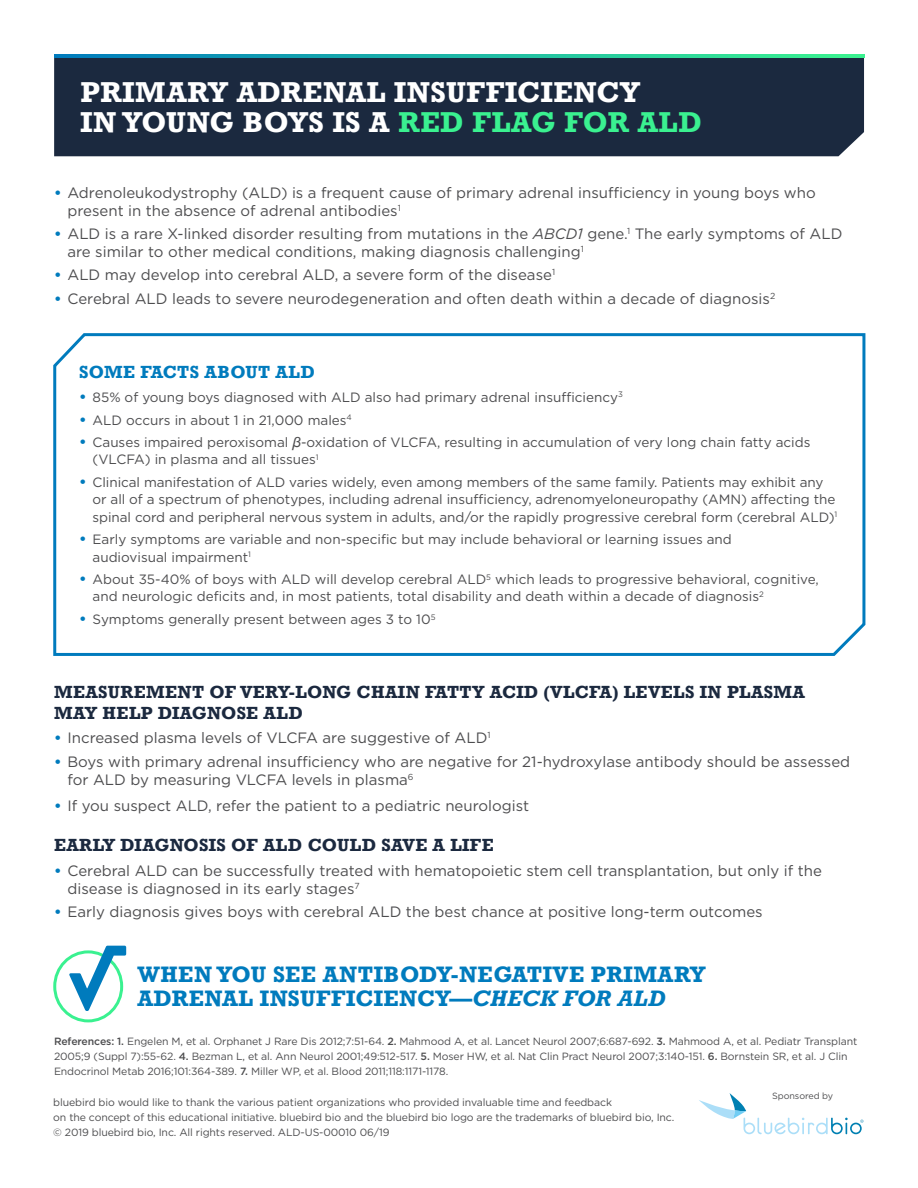
<style>
.page{position:relative;width:918px;height:1188px;background:#fff}
.page>*{position:absolute;margin:0;border:0;box-sizing:border-box;transform-origin:0 0}
.t1{font:700 27px/30px "Rockwell";letter-spacing:.025em;color:#fff}
.t2{font:700 21px/24px "Rockwell";letter-spacing:.025em;color:#007bbd}
.t3{font:700 16.5px/21px "Rockwell";letter-spacing:.025em;color:#1b293f}
.t4{font:700 16.5px "Rockwell";letter-spacing:.025em;color:#007bbd}
.t5{font:15px/18px "Gotham";color:#4d4d4f}
.t6{font:13.5px/17.2px "Gotham";color:#4d4d4f}
.t7{font:10.5px/15px "Gotham";letter-spacing:-.01em;color:#4d4d4f}
.t8{font:9px "Gotham";letter-spacing:-.01em;color:#4d4d4f}
.s1{color:#3af190}
.s2{font-weight:700;color:#007bbd}
.s3{font-style:italic}
.s4{font-weight:700;font-size:15px;color:#007bbd}
.s5{font-family:"Rockwell";font-style:italic}
.s6{font-weight:500}
</style>
<div class="page">
<svg style="left:699px;top:1093px;width:164px;height:41px"></svg>
<div style="left:54px;top:58px;width:810px;height:98px;background:#1b293f"></div>
<svg style="left:54px;top:54px;width:810px;height:4px;background:#1db7a6"></svg>
<svg style="left:53px;top:333px;width:813px;height:323px"></svg>
<div style="left:53px;top:950px;width:70px;height:72px;border:3px solid #3af190;border-radius:50%"></div>
<svg style="left:69px;top:946px;width:57px;height:65px"></svg>
<h1 class="t1" style="left:81px;top:77px;width:623px">PRIMARY ADRENAL INSUFFICIENCY<br>IN YOUNG BOYS IS A <span class="s1">RED FLAG FOR ALD</span></h1>
<p class="t5" style="left:68px;top:183px;width:750px;text-indent:-14px"><span class="s2">•</span> Adrenoleukodystrophy (ALD) is a frequent cause of primary adrenal insufficiency in young boys who present in the absence of adrenal antibodies<sup>1</sup></p>
<p class="t5" style="left:68px;top:224px;width:776px;text-indent:-14px"><span class="s2">•</span> ALD is a rare X-linked disorder resulting from mutations in the <span class="s3">ABCD1</span> gene.<sup>1</sup> The early symptoms of ALD are similar to other medical conditions, making diagnosis challenging<sup>1</sup></p>
<p class="t5" style="left:54px;top:266px;width:503px"><span class="s2">•</span> ALD may develop into cerebral ALD, a severe form of the disease<sup>1</sup></p>
<p class="t5" style="left:54px;top:289px;width:723px"><span class="s2">•</span> Cerebral ALD leads to severe neurodegeneration and often death within a decade of diagnosis<sup>2</sup></p>
<p class="t4" style="left:79px;top:361px;width:237px">SOME FACTS ABOUT ALD</p>
<p class="t6" style="left:79px;top:388px;width:545px"><span class="s4">•</span> 85% of young boys diagnosed with ALD also had primary adrenal insufficiency<sup>3</sup></p>
<p class="t6" style="left:79px;top:411px;width:274px"><span class="s4">•</span> ALD occurs in about 1 in 21,000 males<sup>4</sup></p>
<p class="t6" style="left:93px;top:434px;width:719px;text-indent:-14px"><span class="s4">•</span> Causes impaired peroxisomal <span class="s5">β</span>-oxidation of VLCFA, resulting in accumulation of very long chain fatty acids (VLCFA) in plasma and all tissues<sup>1</sup></p>
<p class="t6" style="left:93px;top:473px;width:746px;text-indent:-14px"><span class="s4">•</span> Clinical manifestation of ALD varies widely, even among members of the same family. Patients may exhibit any or all of a spectrum of phenotypes, including adrenal insufficiency, adrenomyeloneuropathy (AMN) affecting the spinal cord and peripheral nervous system in adults, and/or the rapidly progressive cerebral form (cerebral ALD)<sup>1</sup></p>
<p class="t6" style="left:93px;top:531px;width:641px;text-indent:-14px"><span class="s4">•</span> Early symptoms are variable and non-specific but may include behavioral or learning issues and audiovisual impairment<sup>1</sup></p>
<p class="t6" style="left:93px;top:570px;width:728px;text-indent:-14px"><span class="s4">•</span> About 35-40% of boys with ALD will develop cerebral ALD<sup>5</sup> which leads to progressive behavioral, cognitive, and neurologic deficits and, in most patients, total disability and death within a decade of diagnosis<sup>2</sup></p>
<p class="t6" style="left:79px;top:610px;width:358px"><span class="s4">•</span> Symptoms generally present between ages 3 to 10<sup>5</sup></p>
<p class="t3" style="left:54px;top:681px;width:753px">MEASUREMENT OF VERY-LONG CHAIN FATTY ACID (VLCFA) LEVELS IN PLASMA<br>MAY HELP DIAGNOSE ALD</p>
<p class="t5" style="left:54px;top:729px;width:438px"><span class="s2">•</span> Increased plasma levels of VLCFA are suggestive of ALD<sup>1</sup></p>
<p class="t5" style="left:68px;top:752px;width:784px;text-indent:-14px"><span class="s2">•</span> Boys with primary adrenal insufficiency who are negative for 21-hydroxylase antibody should be assessed for ALD by measuring VLCFA levels in plasma<sup>6</sup></p>
<p class="t5" style="left:54px;top:797px;width:477px"><span class="s2">•</span> If you suspect ALD, refer the patient to a pediatric neurologist</p>
<p class="t3" style="left:54px;top:834px;width:441px">EARLY DIAGNOSIS OF ALD COULD SAVE A LIFE</p>
<p class="t5" style="left:68px;top:861px;width:756px;text-indent:-14px"><span class="s2">•</span> Cerebral ALD can be successfully treated with hematopoietic stem cell transplantation, but only if the disease is diagnosed in its early stages<sup>7</sup></p>
<p class="t5" style="left:54px;top:903px;width:710px"><span class="s2">•</span> Early diagnosis gives boys with cerebral ALD the best chance at positive long-term outcomes</p>
<h2 class="t2" style="left:137px;top:963px;width:570px">WHEN YOU SEE ANTIBODY-NEGATIVE PRIMARY<br>ADRENAL INSUFFICIENCY—<span class="s3">CHECK FOR ALD</span></h2>
<p class="t7" style="left:54px;top:1033px;width:805px"><span class="s6">References: 1.</span> Engelen M, et al. Orphanet J Rare Dis 2012;7:51-64. <span class="s6">2.</span> Mahmood A, et al. Lancet Neurol 2007;6:687-692. <span class="s6">3.</span> Mahmood A, et al. Pediatr Transplant<br>2005;9 (Suppl 7):55-62. <span class="s6">4.</span> Bezman L, et al. Ann Neurol 2001;49:512-517. <span class="s6">5.</span> Moser HW, et al. Nat Clin Pract Neurol 2007;3:140-151. <span class="s6">6.</span> Bornstein SR, et al. J Clin<br>Endocrinol Metab 2016;101:364-389. <span class="s6">7.</span> Miller WP, et al. Blood 2011;118:1171-1178.</p>
<p class="t7" style="left:53px;top:1094px;width:623px">bluebird bio would like to thank the various patient organizations who provided invaluable time and feedback<br>on the concept of this educational initiative. bluebird bio and the bluebird bio logo are the trademarks of bluebird bio, Inc. © 2019 bluebird bio, Inc. All rights reserved. ALD-US-00010 06/19</p>
<p class="t8" style="left:772px;top:1090px;width:62px">Sponsored by</p>
</div>
